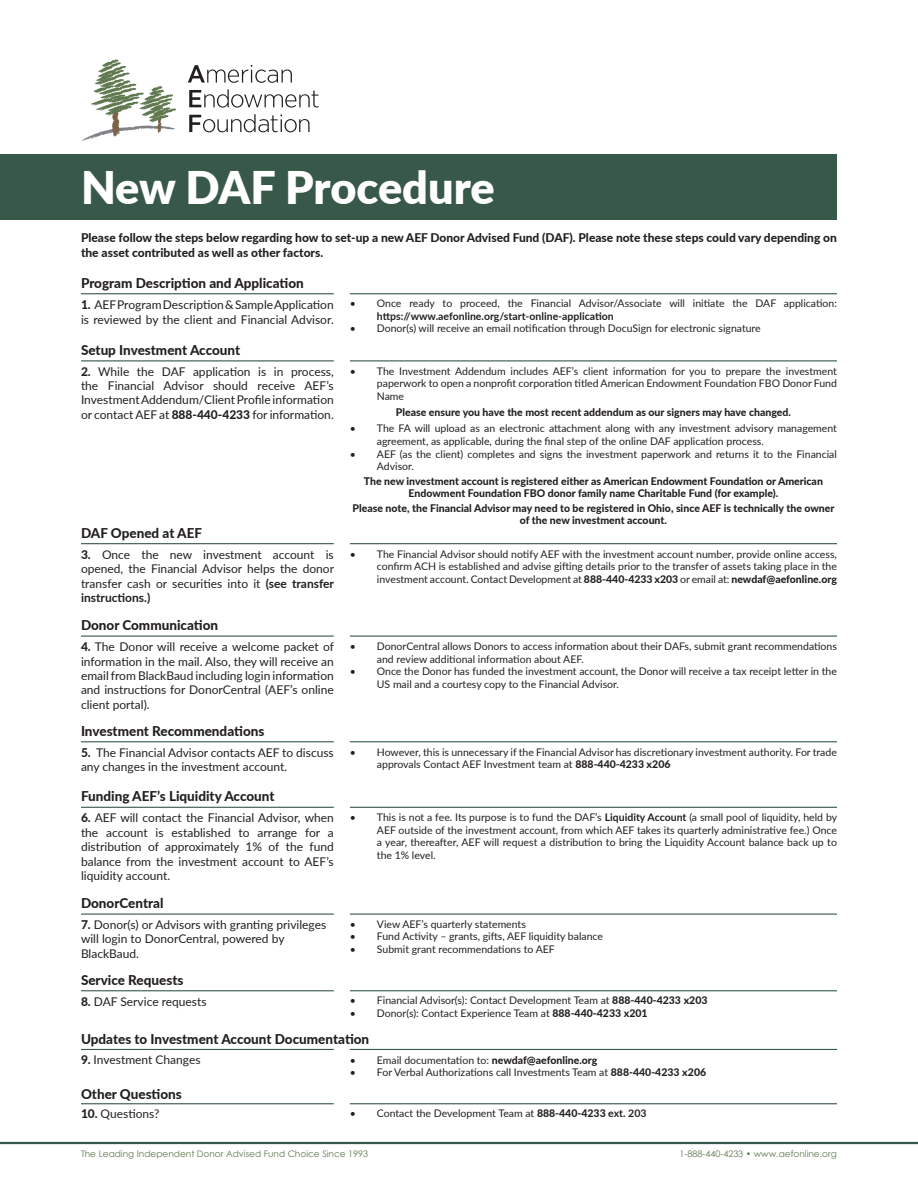
<style>
.page{position:relative;width:918px;height:1188px;background:#fff}
.page>*{position:absolute;margin:0;border:0;box-sizing:border-box;transform-origin:0 0}
.t1{font:900 45px "Lato";letter-spacing:-.005em;color:#fff}
.t2{font:800 13.5px "Lato";color:#231f20}
.t3{font:12px/14.4px "Lato";color:#231f20;text-align:justify}
.t4{font:800 12px/14.4px "Lato";color:#231f20}
.t5{font:10.5px/12.6px "Lato";color:#231f20}
.t6{font:800 10.5px/12.6px "Lato";color:#231f20;text-align:center}
.t7{font:9px "Century Gothic";color:#5f784e}
.s1{font-weight:800}
.s2{font-weight:700}
</style>
<div class="page">
<div style="left:1px;top:155px;width:836px;height:65px;background:#385949"></div>
<svg style="left:81px;top:59px;width:95px;height:82px"></svg>
<svg style="left:188px;top:65px;width:104px;height:18px"></svg>
<svg style="left:189px;top:89px;width:130px;height:19px"></svg>
<svg style="left:189px;top:114px;width:121px;height:18px"></svg>
<hr style="left:81px;top:360px;width:253px;height:1px;background:#385949">
<hr style="left:81px;top:293px;width:253px;height:1px;background:#385949">
<hr style="left:81px;top:543px;width:253px;height:1px;background:#385949">
<hr style="left:81px;top:636px;width:253px;height:1px;background:#385949">
<hr style="left:81px;top:741px;width:253px;height:1px;background:#385949">
<hr style="left:81px;top:807px;width:253px;height:1px;background:#385949">
<hr style="left:81px;top:914px;width:253px;height:1px;background:#385949">
<hr style="left:81px;top:990px;width:253px;height:1px;background:#385949">
<hr style="left:81px;top:1049px;width:253px;height:1px;background:#385949">
<hr style="left:81px;top:1103px;width:253px;height:1px;background:#385949">
<hr style="left:350px;top:360px;width:487px;height:1px;background:#385949">
<hr style="left:350px;top:293px;width:487px;height:1px;background:#385949">
<hr style="left:350px;top:543px;width:487px;height:1px;background:#385949">
<hr style="left:350px;top:636px;width:487px;height:1px;background:#385949">
<hr style="left:350px;top:741px;width:487px;height:1px;background:#385949">
<hr style="left:350px;top:807px;width:487px;height:1px;background:#385949">
<hr style="left:350px;top:914px;width:487px;height:1px;background:#385949">
<hr style="left:350px;top:990px;width:487px;height:1px;background:#385949">
<hr style="left:350px;top:1049px;width:487px;height:1px;background:#385949">
<hr style="left:350px;top:1103px;width:487px;height:1px;background:#385949">
<hr style="left:0;top:1142px;width:918px;height:2px;background:#385949">
<p class="t1" style="left:81px;top:154px;width:415px">New DAF Procedure</p>
<p class="t4" style="left:81px;top:230px;width:757px">Please follow the steps below regarding how to set-up a new AEF Donor Advised Fund (DAF). Please note these steps could vary depending on the asset contributed as well as other factors.</p>
<p class="t2" style="left:81px;top:273px;width:224px">Program Description and Application</p>
<p class="t3" style="left:81px;top:297px;width:254px"><span class="s1">1.</span> AEF Program Description &amp; Sample Application is reviewed by the client and Financial Advisor.</p>
<p class="t2" style="left:81px;top:340px;width:161px">Setup Investment Account</p>
<p class="t3" style="left:81px;top:364px;width:254px"><span class="s1">2.</span> While the DAF application is in process, the Financial Advisor should receive AEF’s Investment Addendum/Client Profile information or contact AEF at <span class="s1">888-440-4233</span> for information.</p>
<p class="t2" style="left:81px;top:523px;width:123px">DAF Opened at AEF</p>
<p class="t5" style="left:377px;top:297px;width:462px;text-indent:-27px">• Once ready to proceed, the Financial Advisor/Associate will initiate the DAF application: <span class="s2">https://www.aefonline.org/start-online-application</span></p>
<p class="t5" style="left:350px;top:322px;width:412px">• Donor(s) will receive an email notification through DocuSign for electronic signature</p>
<p class="t5" style="left:377px;top:364px;width:462px;text-align:justify;text-indent:-27px">• The Investment Addendum includes AEF’s client information for you to prepare the investment paperwork to open a nonprofit corporation titled American Endowment Foundation FBO Donor Fund Name</p>
<p class="t6" style="left:396px;top:406px;width:397px">Please ensure you have the most recent addendum as our signers may have changed.</p>
<p class="t5" style="left:377px;top:422px;width:462px;text-indent:-27px">• The FA will upload as an electronic attachment along with any investment advisory management agreement, as applicable, during the final step of the online DAF application process.</p>
<p class="t5" style="left:377px;top:447px;width:462px;text-indent:-27px">• AEF (as the client) completes and signs the investment paperwork and returns it to the Financial<br>Advisor.</p>
<p class="t6" style="left:364px;top:474px;width:461px">The new investment account is registered either as American Endowment Foundation or American<br>Endowment Foundation FBO donor family name Charitable Fund (for example).</p>
<p class="t6" style="left:353px;top:501px;width:483px">Please note, the Financial Advisor may need to be registered in Ohio, since AEF is technically the owner of the new investment account.</p>
<p class="t5" style="left:377px;top:547px;width:462px;text-align:justify;text-indent:-27px">• The Financial Advisor should notify AEF with the investment account number, provide online access, confirm ACH is established and advise gifting details prior to the transfer of assets taking place in the investment account. Contact Development at <span class="s1">888-440-4233 x203</span> or email at: <span class="s1">newdaf@aefonline.org</span></p>
<p class="t3" style="left:81px;top:547px;width:255px"><span class="s1">3.</span> Once the new investment account is opened, the Financial Advisor helps the donor transfer cash or securities into it <span class="s2">(see transfer instructions.)</span></p>
<p class="t3" style="left:81px;top:639px;width:255px"><span class="s1">4.</span> The Donor will receive a welcome packet of information in the mail. Also, they will receive an email from BlackBaud including login information and instructions for DonorCentral (AEF’s online client portal).</p>
<p class="t3" style="left:81px;top:745px;width:254px"><span class="s1">5.</span> The Financial Advisor contacts AEF to discuss any changes in the investment account.</p>
<p class="t3" style="left:81px;top:810px;width:254px"><span class="s1">6.</span> AEF will contact the Financial Advisor, when the account is established to arrange for a distribution of approximately 1% of the fund balance from the investment account to AEF’s liquidity account.</p>
<p class="t3" style="left:81px;top:917px;width:247px;text-align:left"><span class="s1">7.</span> Donor(s) or Advisors with granting privileges will login to DonorCentral, powered by<br>BlackBaud.</p>
<p class="t3" style="left:81px;top:993px;width:127px"><span class="s1">8.</span> DAF Service requests</p>
<p class="t2" style="left:81px;top:615px;width:139px">Donor Communication</p>
<p class="t5" style="left:377px;top:639px;width:462px;text-indent:-27px">• DonorCentral allows Donors to access information about their DAFs, submit grant recommendations and review additional information about AEF.</p>
<p class="t5" style="left:377px;top:665px;width:462px;text-indent:-27px">• Once the Donor has funded the investment account, the Donor will receive a tax receipt letter in the<br>US mail and a courtesy copy to the Financial Advisor.</p>
<p class="t2" style="left:81px;top:721px;width:185px">Investment Recommendations</p>
<p class="t5" style="left:377px;top:745px;width:462px;text-indent:-27px">• However, this is unnecessary if the Financial Advisor has discretionary investment authority. For trade approvals Contact AEF Investment team at <span class="s1">888-440-4233 x206</span></p>
<p class="t2" style="left:81px;top:786px;width:195px">Funding AEF’s Liquidity Account</p>
<p class="t5" style="left:377px;top:811px;width:462px;text-align:justify;text-indent:-27px">• This is not a fee. Its purpose is to fund the DAF’s <span class="s2">Liquidity Account</span> (a small pool of liquidity, held by AEF outside of the investment account, from which AEF takes its quarterly administrative fee.) Once a year, thereafter, AEF will request a distribution to bring the Liquidity Account balance back up to the 1% level.</p>
<p class="t2" style="left:81px;top:893px;width:84px">DonorCentral</p>
<p class="t5" style="left:350px;top:917px;width:178px">• View AEF’s quarterly statements</p>
<p class="t5" style="left:350px;top:930px;width:255px">• Fund Activity – grants, gifts, AEF liquidity balance</p>
<p class="t5" style="left:350px;top:942px;width:206px">• Submit grant recommendations to AEF</p>
<p class="t2" style="left:81px;top:970px;width:104px">Service Requests</p>
<p class="t5" style="left:350px;top:994px;width:359px">• Financial Advisor(s): Contact Development Team at <span class="s1">888-440-4233 x203</span></p>
<p class="t5" style="left:350px;top:1006px;width:299px">• Donor(s): Contact Experience Team at <span class="s1">888-440-4233 x201</span></p>
<p class="t5" style="left:350px;top:1053px;width:249px">• Email documentation to: <span class="s1">newdaf@aefonline.org</span></p>
<p class="t5" style="left:350px;top:1066px;width:358px">• For Verbal Authorizations call Investments Team at <span class="s1">888-440-4233 x206</span></p>
<p class="t5" style="left:350px;top:1107px;width:298px">• Contact the Development Team at <span class="s1">888-440-4233</span> <span class="s2">ext. 203</span></p>
<p class="t2" style="left:81px;top:1029px;width:290px">Updates to Investment Account Documentation</p>
<p class="t3" style="left:81px;top:1052px;width:121px"><span class="s1">9.</span> Investment Changes</p>
<p class="t2" style="left:81px;top:1084px;width:102px">Other Questions</p>
<p class="t3" style="left:81px;top:1106px;width:80px"><span class="s1">10.</span> Questions?</p>
<p class="t7" style="left:81px;top:1147px;width:289px">The Leading Independent Donor Advised Fund Choice Since 1993</p>
<p class="t7" style="left:680px;top:1147px;width:159px">1-888-440-4233 • www.aefonline.org</p>
</div>
